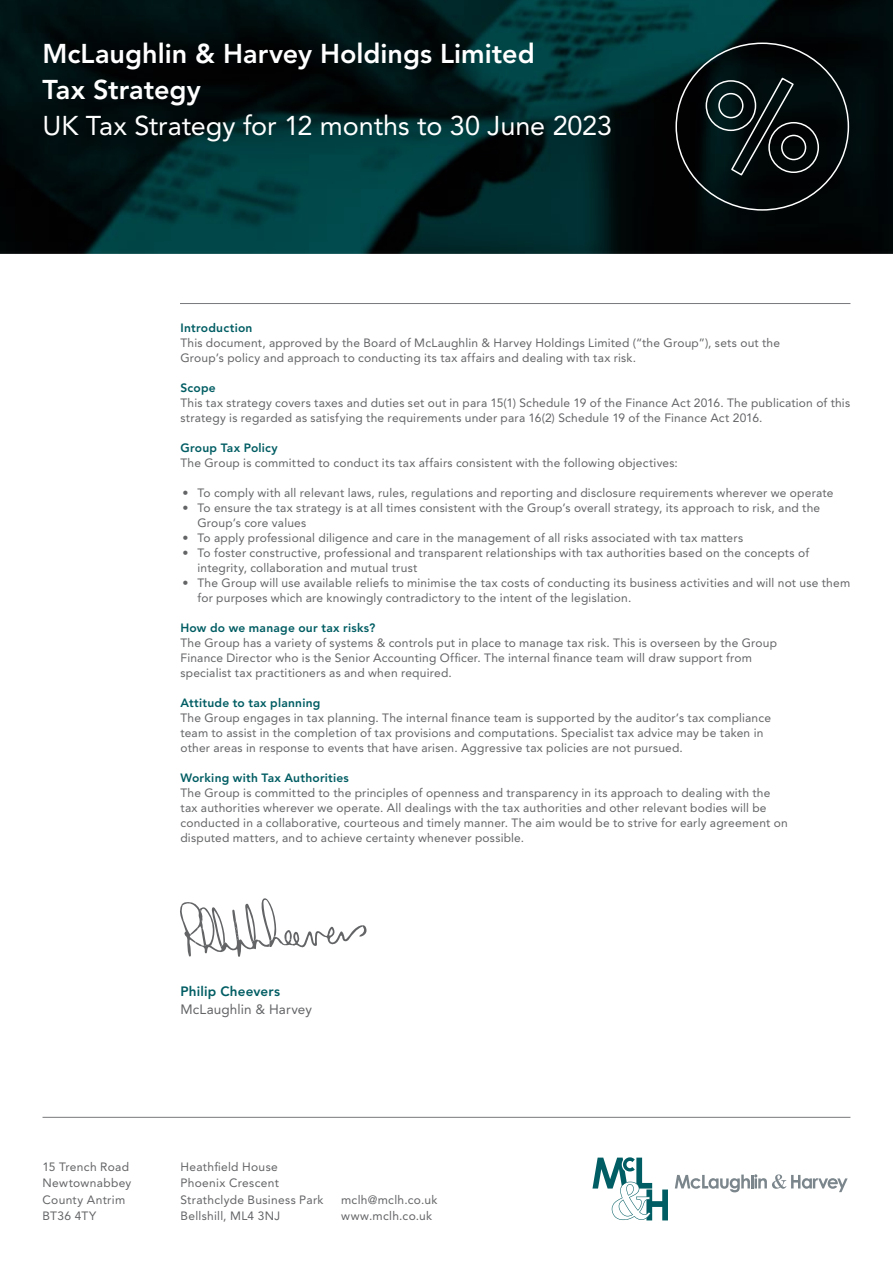
<style>
.page{position:relative;width:893px;height:1263px;background:#fff}
.page>*{position:absolute;margin:0;border:0;box-sizing:border-box;transform-origin:0 0}
.t1{font:800 27px/36px "Avenir LT Std";color:#fff}
.t2{font:27px "Avenir LT Std";letter-spacing:-.005em;color:#fff}
.t3{font:13.5px "Avenir LT Std";letter-spacing:.01em;color:#636466}
.t4{font:800 13.5px "Avenir LT Std";letter-spacing:.015em;color:#005d63}
.t5{font:12px/15px "Avenir LT Std";letter-spacing:.015em;color:#636466}
.t6{font:800 12px "Avenir LT Std";letter-spacing:.02em;color:#005d63}
</style>
<div class="page">
<img style="left:0;top:0;width:893px;height:253px">
<svg style="left:705px;top:76px;width:115px;height:101px"></svg>
<hr style="left:180px;top:303px;width:670px;height:1px;background:#77787b">
<svg style="left:180px;top:898px;width:187px;height:59px"></svg>
<svg style="left:592px;top:1157px;width:76px;height:63px"></svg>
<svg style="left:675px;top:1174px;width:173px;height:18px"></svg>
<hr style="left:43px;top:1117px;width:807px;height:1px;background:#77787b">
<h1 class="t1" style="left:43px;top:36px;width:494px">McLaughlin &amp; Harvey Holdings Limited<br>Tax Strategy</h1>
<h1 class="t2" style="left:43px;top:110px;width:571px">UK Tax Strategy for 12 months to 30 June 2023</h1>
<p class="t6" style="left:180px;top:321px;width:74px">Introduction</p>
<p class="t5" style="left:180px;top:335px;width:601px">This document, approved by the Board of McLaughlin &amp; Harvey Holdings Limited (“the Group”), sets out the<br>Group’s policy and approach to conducting its tax affairs and dealing with tax risk.</p>
<p class="t6" style="left:180px;top:381px;width:37px">Scope</p>
<p class="t5" style="left:180px;top:395px;width:671px">This tax strategy covers taxes and duties set out in para 15(1) Schedule 19 of the Finance Act 2016. The publication of this strategy is regarded as satisfying the requirements under para 16(2) Schedule 19 of the Finance Act 2016.</p>
<p class="t6" style="left:180px;top:441px;width:99px">Group Tax Policy</p>
<p class="t5" style="left:180px;top:455px;width:499px">The Group is committed to conduct its tax affairs consistent with the following objectives:</p>
<p class="t5" style="left:183px;top:485px;width:652px">• To comply with all relevant laws, rules, regulations and reporting and disclosure requirements wherever we operate</p>
<p class="t5" style="left:197px;top:500px;width:624px;text-indent:-15px">• To ensure the tax strategy is at all times consistent with the Group’s overall strategy, its approach to risk, and the<br>Group’s core values</p>
<p class="t5" style="left:183px;top:530px;width:562px">• To apply professional diligence and care in the management of all risks associated with tax matters</p>
<p class="t5" style="left:197px;top:545px;width:613px;text-indent:-15px">• To foster constructive, professional and transparent relationships with tax authorities based on the concepts of integrity, collaboration and mutual trust</p>
<p class="t5" style="left:197px;top:575px;width:654px;text-indent:-15px">• The Group will use available reliefs to minimise the tax costs of conducting its business activities and will not use them for purposes which are knowingly contradictory to the intent of the legislation.</p>
<p class="t6" style="left:180px;top:621px;width:196px">How do we manage our tax risks?</p>
<p class="t5" style="left:180px;top:635px;width:598px">The Group has a variety of systems &amp; controls put in place to manage tax risk. This is overseen by the Group<br>Finance Director who is the Senior Accounting Officer. The internal finance team will draw support from specialist tax practitioners as and when required.</p>
<p class="t6" style="left:180px;top:696px;width:141px">Attitude to tax planning</p>
<p class="t5" style="left:180px;top:710px;width:592px">The Group engages in tax planning. The internal finance team is supported by the auditor’s tax compliance team to assist in the completion of tax provisions and computations. Specialist tax advice may be taken in other areas in response to events that have arisen. Aggressive tax policies are not pursued.</p>
<p class="t6" style="left:180px;top:771px;width:170px">Working with Tax Authorities</p>
<p class="t5" style="left:180px;top:785px;width:609px">The Group is committed to the principles of openness and transparency in its approach to dealing with the tax authorities wherever we operate. All dealings with the tax authorities and other relevant bodies will be conducted in a collaborative, courteous and timely manner. The aim would be to strive for early agreement on disputed matters, and to achieve certainty whenever possible.</p>
<p class="t4" style="left:180px;top:983px;width:101px">Philip Cheevers</p>
<p class="t3" style="left:180px;top:1001px;width:133px">McLaughlin &amp; Harvey</p>
<p class="t5" style="left:43px;top:1158px;width:90px;line-height:16.5px">15 Trench Road<br>Newtownabbey<br>County Antrim<br>BT36 4TY</p>
<p class="t5" style="left:180px;top:1158px;width:145px;line-height:16.5px">Heathfield House<br>Phoenix Crescent<br>Strathclyde Business Park<br>Bellshill, ML4 3NJ</p>
<p class="t5" style="left:341px;top:1191px;width:98px;line-height:16.5px">mclh@mclh.co.uk www.mclh.co.uk</p>
</div>
